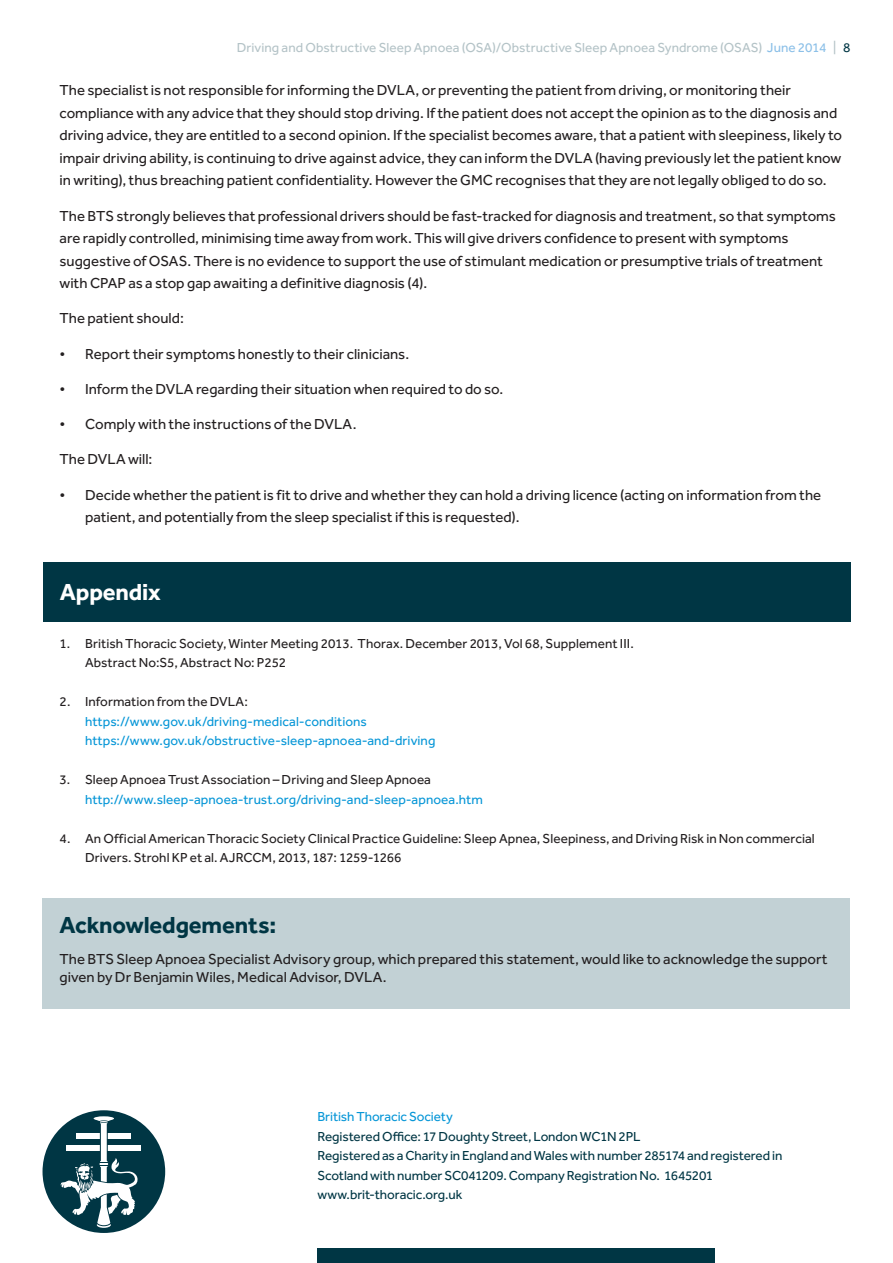
<style>
.page{position:relative;width:893px;height:1263px;background:#fff}
.page>*{position:absolute;margin:0;border:0;box-sizing:border-box;transform-origin:0 0}
.t1{font:700 24px "Effra";letter-spacing:-.01em;color:#003644}
.t2{font:700 24px "Effra";letter-spacing:-.01em;color:#fff}
.t3{font:15px/22.5px "Effra";color:#231f20}
.t4{font:13.5px/19.5px "Effra";letter-spacing:.005em;color:#231f20}
.t5{font:13.5px/19.5px "Effra";letter-spacing:-.005em;color:#003644}
.t6{font:13.5px/19.5px "Effra";letter-spacing:.005em;color:#0696d7}
.t7{font:13.5px "Effra";letter-spacing:.005em;color:#b4c3c7}
.s1{color:#8cc0e8}
.s2{color:#003644}
</style>
<div class="page">
<div style="left:43px;top:562px;width:807px;height:59px;background:#003644"></div>
<div style="left:317px;top:1248px;width:398px;height:15px;background:#003644"></div>
<div style="left:43px;top:1110px;width:122px;height:123px;background:#003644;border-radius:50%"></div>
<div style="left:67px;top:1144px;width:74px;height:6px;background:#fff"></div>
<svg style="left:60px;top:1116px;width:79px;height:112px"></svg>
<div style="left:43px;top:898px;width:807px;height:110px;background:#c2d1d5"></div>
<p class="t7" style="left:237px;top:39px;width:615px">Driving and Obstructive Sleep Apnoea (OSA)/Obstructive Sleep Apnoea Syndrome (OSAS) <span class="s1">June 2014</span> | <span class="s2">8</span></p>
<p class="t3" style="left:60px;top:79px;width:784px">The specialist is not responsible for informing the DVLA, or preventing the patient from driving, or monitoring their compliance with any advice that they should stop driving. If the patient does not accept the opinion as to the diagnosis and driving advice, they are entitled to a second opinion. If the specialist becomes aware, that a patient with sleepiness, likely to impair driving ability, is continuing to drive against advice, they can inform the DVLA (having previously let the patient know in writing), thus breaching patient confidentiality. However the GMC recognises that they are not legally obliged to do so.</p>
<p class="t3" style="left:60px;top:204px;width:778px">The BTS strongly believes that professional drivers should be fast-tracked for diagnosis and treatment, so that symptoms are rapidly controlled, minimising time away from work. This will give drivers confidence to present with symptoms suggestive of OSAS. There is no evidence to support the use of stimulant medication or presumptive trials of treatment with CPAP as a stop gap awaiting a definitive diagnosis (4).</p>
<p class="t3" style="left:60px;top:307px;width:126px">The patient should:</p>
<p class="t3" style="left:60px;top:342px;width:351px">• Report their symptoms honestly to their clinicians.</p>
<p class="t3" style="left:60px;top:377px;width:445px">• Inform the DVLA regarding their situation when required to do so.</p>
<p class="t3" style="left:60px;top:413px;width:299px">• Comply with the instructions of the DVLA.</p>
<p class="t3" style="left:60px;top:448px;width:94px">The DVLA will:</p>
<p class="t3" style="left:85px;top:483px;width:738px;text-indent:-26px">• Decide whether the patient is fit to drive and whether they can hold a driving licence (acting on information from the patient, and potentially from the sleep specialist if this is requested).</p>
<h1 class="t2" style="left:60px;top:577px;width:102px">Appendix</h1>
<p class="t4" style="left:85px;top:633px;width:550px;text-indent:-26px">1. British Thoracic Society, Winter Meeting 2013. Thorax. December 2013, Vol 68, Supplement III.<br>Abstract No:S5, Abstract No: P252</p>
<p class="t4" style="left:60px;top:692px;width:190px">2. Information from the DVLA:</p>
<p class="t6" style="left:85px;top:711px;width:352px">https://www.gov.uk/driving-medical-conditions https://www.gov.uk/obstructive-sleep-apnoea-and-driving</p>
<p class="t4" style="left:60px;top:770px;width:373px">3. Sleep Apnoea Trust Association – Driving and Sleep Apnoea</p>
<p class="t6" style="left:85px;top:789px;width:399px">http://www.sleep-apnoea-trust.org/driving-and-sleep-apnoea.htm</p>
<p class="t4" style="left:85px;top:828px;width:731px;text-indent:-26px">4. An Official American Thoracic Society Clinical Practice Guideline: Sleep Apnea, Sleepiness, and Driving Risk in Non commercial<br>Drivers. Strohl KP et al. AJRCCM, 2013, 187: 1259-1266</p>
<h1 class="t1" style="left:60px;top:910px;width:218px">Acknowledgements:</h1>
<p class="t3" style="left:60px;top:949px;width:770px;line-height:18px">The BTS Sleep Apnoea Specialist Advisory group, which prepared this statement, would like to acknowledge the support given by Dr Benjamin Wiles, Medical Advisor, DVLA.</p>
<p class="t6" style="left:317px;top:1107px;width:137px">British Thoracic Society</p>
<p class="t5" style="left:317px;top:1126px;width:467px">Registered Office: 17 Doughty Street, London WC1N 2PL<br>Registered as a Charity in England and Wales with number 285174 and registered in Scotland with number SC041209. Company Registration No. 1645201 www.brit-thoracic.org.uk</p>
</div>
